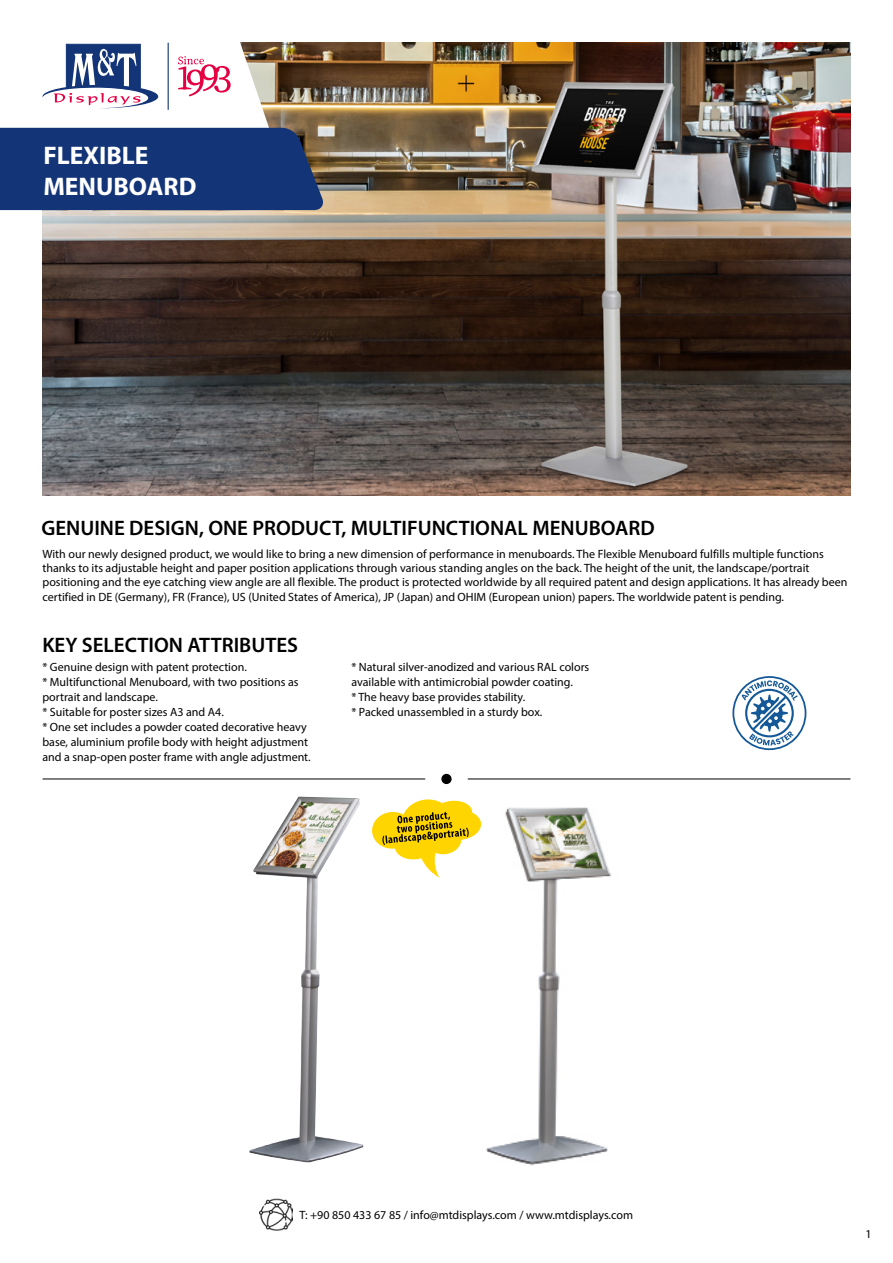
<style>
.page{position:relative;width:893px;height:1263px;background:#fff}
.page>*{position:absolute;margin:0;border:0;box-sizing:border-box;transform-origin:0 0}
.t1{font:700 25.5px/30.6px "Myriad Pro";color:#fff}
.t2{font:600 21px "Myriad Pro";color:#000}
.t3{font:12px/15px "Myriad Pro";color:#000}
</style>
<div class="page">
<img style="left:260px;top:1198px;width:33px;height:33px">
<hr style="left:43px;top:779px;width:382px;height:1px;background:#000">
<hr style="left:468px;top:779px;width:382px;height:1px;background:#000">
<div style="left:441px;top:774px;width:11px;height:10px;background:#000;border-radius:50%"></div>
<svg style="left:732px;top:676px;width:74px;height:74px"></svg>
<img style="left:249px;top:796px;width:114px;height:366px">
<img style="left:486px;top:807px;width:125px;height:359px">
<svg style="left:372px;top:799px;width:124px;height:79px"></svg>
<img style="left:43px;top:43px;width:807px;height:453px">
<svg style="left:0;top:42px;width:325px;height:168px"></svg>
<h1 class="t1" style="left:43px;top:139px;width:155px">FLEXIBLE<br>MENUBOARD</h1>
<h2 class="t2" style="left:41px;top:514px;width:615px">GENUINE DESIGN, ONE PRODUCT, MULTIFUNCTIONAL MENUBOARD</h2>
<p class="t3" style="left:43px;top:546px;width:806px;line-height:14.4px">With our newly designed product, we would like to bring a new dimension of performance in menuboards. The Flexible Menuboard fulfills multiple functions thanks to its adjustable height and paper position applications through various standing angles on the back. The height of the unit, the landscape/portrait positioning and the eye catching view angle are all flexible. The product is protected worldwide by all required patent and design applications. It has already been certified in DE (Germany), FR (France), US (United States of America), JP (Japan) and OHIM (European union) papers. The worldwide patent is pending.</p>
<h2 class="t2" style="left:42px;top:632px;width:257px">KEY SELECTION ATTRIBUTES</h2>
<p class="t3" style="left:42px;top:659px;width:270px">* Genuine design with patent protection.<br>* Multifunctional Menuboard, with two positions as portrait and landscape.<br>* Suitable for poster sizes A3 and A4.<br>* One set includes a powder coated decorative heavy base, aluminium profile body with height adjustment and a snap-open poster frame with angle adjustment.</p>
<p class="t3" style="left:351px;top:659px;width:239px">* Natural silver-anodized and various RAL colors available with antimicrobial powder coating.<br>* The heavy base provides stability.<br>* Packed unassembled in a sturdy box.</p>
<p class="t3" style="left:299px;top:1207px;width:335px">T: +90 850 433 67 85 / info@mtdisplays.com / www.mtdisplays.com</p>
<p class="t3" style="left:865px;top:1226px;width:8px">1</p>
</div>
